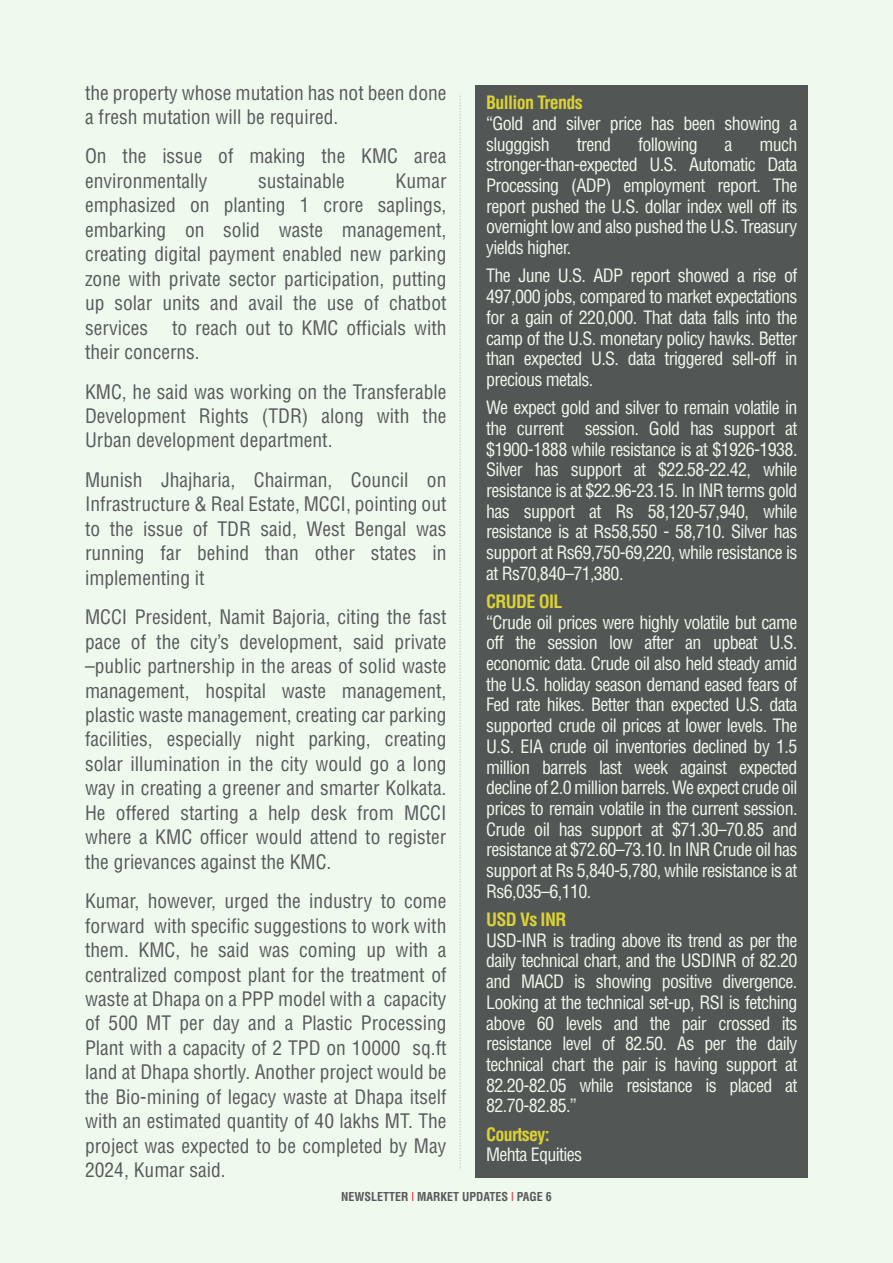
<style>
.page{position:relative;width:893px;height:1263px;background:#eff9ed}
.page>*{position:absolute;margin:0;border:0;box-sizing:border-box;transform-origin:0 0}
.t1{font:condensed 19.5px/24.5px "Helvetica";color:#58595b;text-align:justify}
.t2{font:condensed 18px/20.7px "Helvetica";letter-spacing:-.035em;color:#eff9ed;text-align:justify}
.t3{font:700 condensed 18px "Helvetica";letter-spacing:-.035em;color:#dbd237}
.t4{font:700 condensed 12px "Helvetica";color:#58595b}
.s1{font-weight:400;color:#ed1c24}
</style>
<div class="page">
<svg style="left:460px;top:94px;width:1px;height:1076px"></svg>
<div style="left:476px;top:85px;width:332px;height:1093px;background:#525654"></div>
<p class="t1" style="left:85px;top:80px;width:363px">the property whose mutation has not been done a fresh mutation will be required.</p>
<p class="t1" style="left:85px;top:144px;width:363px">On the issue of making the KMC area environmentally</p>
<p class="t1" style="left:85px;top:168px;width:363px;text-indent:310px">Kumar emphasized on planting 1 crore saplings, embarking on solid waste management, creating digital payment enabled new parking zone with private sector participation, putting up solar units and avail the use of chatbot services to reach out to KMC officials with their concerns.</p>
<p class="t1" style="left:85px;top:379px;width:363px">KMC, he said was working on the Transferable Development Rights (TDR) along with the Urban development department.</p>
<p class="t1" style="left:85px;top:467px;width:363px">Munish Jhajharia, Chairman, Council on Infrastructure &amp; Real Estate, MCCI, pointing out to the issue of TDR said, West Bengal was running far behind than other states in implementing it</p>
<p class="t1" style="left:85px;top:605px;width:363px">MCCI President, Namit Bajoria, citing the fast pace of the city’s development, said private –public partnership in the areas of solid waste management, hospital waste management, plastic waste management, creating car parking facilities, especially night parking, creating solar illumination in the city would go a long way in creating a greener and smarter Kolkata.<br>He offered starting a help desk from MCCI where a KMC officer would attend to register the grievances against the KMC.</p>
<p class="t1" style="left:85px;top:889px;width:363px">Kumar, however, urged the industry to come forward with specific suggestions to work with them. KMC, he said was coming up with a centralized compost plant for the treatment of waste at Dhapa on a PPP model with a capacity of 500 MT per day and a Plastic Processing Plant with a capacity of 2 TPD on 10000 sq.ft land at Dhapa shortly. Another project would be the Bio-mining of legacy waste at Dhapa itself with an estimated quantity of 40 lakhs MT. The project was expected to be completed by May 2024, Kumar said.</p>
<p class="t1" style="left:258px;top:168px;width:88px">sustainable</p>
<p class="t3" style="left:486px;top:91px;width:98px">Bullion Trends</p>
<p class="t2" style="left:486px;top:113px;width:313px">“Gold and silver price has been showing a slugggish</p>
<p class="t2" style="left:577px;top:134px;width:36px">trend</p>
<p class="t2" style="left:638px;top:134px;width:61px">following</p>
<p class="t2" style="left:725px;top:134px;width:9px">a</p>
<p class="t2" style="left:486px;top:134px;width:313px;text-indent:273px">much stronger-than-expected U.S. Automatic Data Processing (ADP) employment report. The report pushed the U.S. dollar index well off its overnight low and also pushed the U.S. Treasury yields higher.</p>
<p class="t2" style="left:486px;top:265px;width:313px">The June U.S. ADP report showed a rise of 497,000 jobs, compared to market expectations for a gain of 220,000. That data falls into the camp of the U.S. monetary policy hawks. Better than expected U.S. data triggered sell-off in precious metals.</p>
<p class="t2" style="left:486px;top:397px;width:313px">We expect gold and silver to remain volatile in the current session. Gold has support at $1900-1888 while resistance is at $1926-1938.<br>Silver has support at $22.58-22.42, while resistance is at $22.96-23.15. In INR terms gold has support at Rs 58,120-57,940, while resistance is at Rs58,550 - 58,710. Silver has support at Rs69,750-69,220, while resistance is at Rs70,840–71,380.</p>
<p class="t3" style="left:486px;top:590px;width:78px">CRUDE OIL</p>
<p class="t2" style="left:486px;top:612px;width:313px">“Crude oil prices were highly volatile but came off the session low after an upbeat U.S. economic data. Crude oil also held steady amid the U.S. holiday season demand eased fears of Fed rate hikes. Better than expected U.S. data supported crude oil prices at lower levels. The U.S. EIA crude oil inventories declined by 1.5 million barrels last week against expected decline of 2.0 million barrels. We expect crude oil prices to remain volatile in the current session.<br>Crude oil has support at $71.30–70.85 and resistance at $72.60–73.10. In INR Crude oil has support at Rs 5,840-5,780, while resistance is at Rs6,035–6,110.</p>
<p class="t3" style="left:486px;top:908px;width:82px">USD Vs INR</p>
<p class="t2" style="left:486px;top:930px;width:313px">USD-INR is trading above its trend as per the daily technical chart, and the USDINR of 82.20 and MACD is showing positive divergence.<br>Looking at the technical set-up, RSI is fetching above 60 levels and the pair crossed its resistance level of 82.50. As per the daily technical chart the pair is having support at 82.20-82.05 while resistance is placed at 82.70-82.85.”</p>
<p class="t3" style="left:486px;top:1123px;width:65px">Courtsey:</p>
<p class="t2" style="left:486px;top:1144px;width:98px">Mehta Equities</p>
<p class="t4" style="left:341px;top:1188px;width:212px">NEWSLETTER <span class="s1">l</span> MARKET UPDATES <span class="s1">l</span> PAGE 6</p>
</div>
